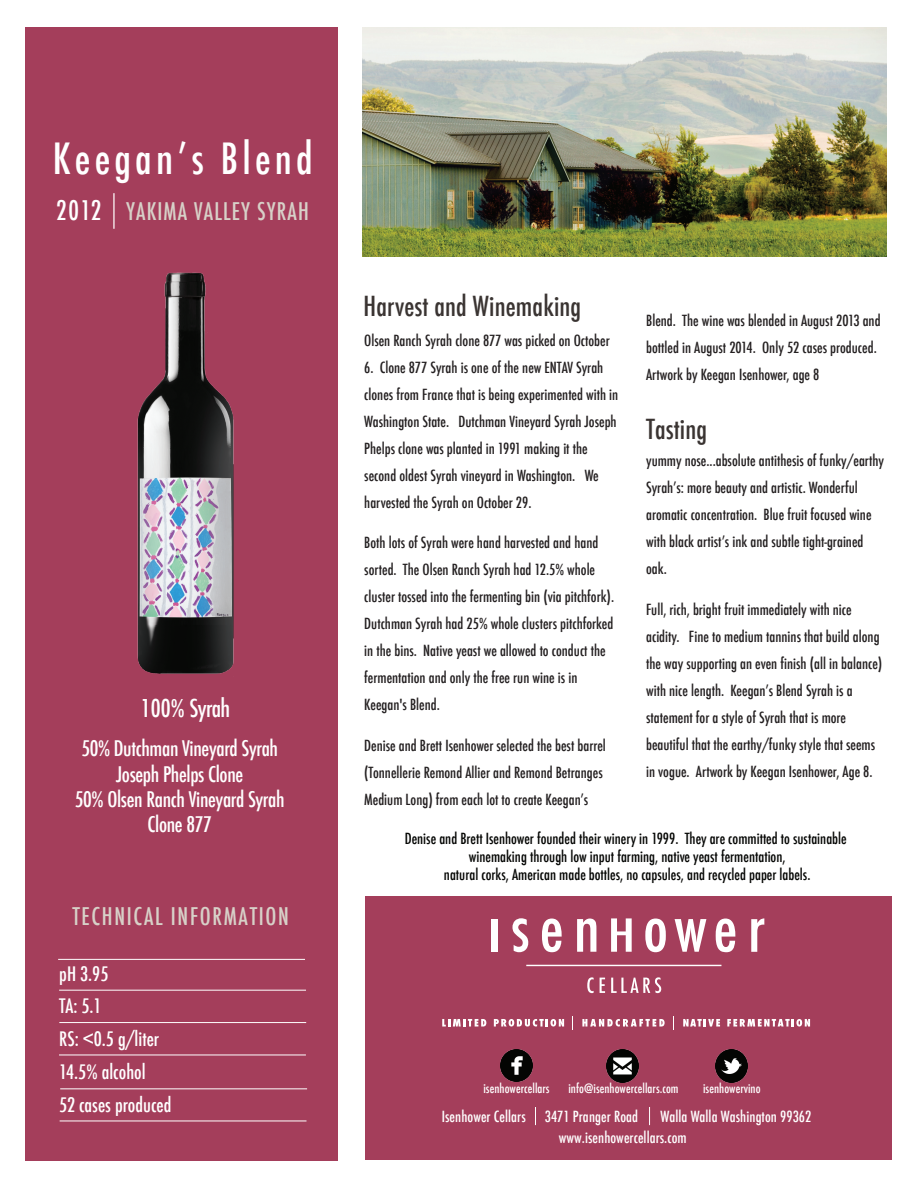
<style>
.page{position:relative;width:918px;height:1188px;background:#fff}
.page>*{position:absolute;margin:0;border:0;box-sizing:border-box;transform-origin:0 0}
.t1{font:500 condensed 42px "Futura";letter-spacing:.1em;color:#fff}
.t2{font:500 condensed 27px "Futura";letter-spacing:.005em;color:#3a3432}
.t3{font:500 condensed 24px "Futura";letter-spacing:-.03em;color:#fff}
.t4{font:500 condensed 23.7px "Futura";letter-spacing:.05em;color:#d7d1c8;scale:.96 1}
.t5{font:500 condensed 23.7px "Futura";letter-spacing:.075em;color:#d7d1c8;scale:.96 1}
.t6{font:500 condensed 21px/25.2px "Futura";letter-spacing:-.015em;color:#fff;text-align:center}
.t7{font:500 condensed 19.5px/32.5px "Futura";color:#fff}
.t8{font:500 condensed 15px/27px "Futura";color:#231f20}
.t9{font:500 condensed 15px/18px "Futura";color:#040503;text-align:center}
.t10{font:500 condensed 15px "Futura";letter-spacing:.005em;color:#fff}
.t11{font:500 condensed 12.6px "Futura";letter-spacing:.005em;color:#fff}
.s1{font-size:26.4px;color:#fff}
</style>
<div class="page">
<div style="left:25px;top:27px;width:312px;height:1133px;background:#a43e5b"></div>
<hr style="left:59px;top:990px;width:247px;height:1px;background:#fff">
<hr style="left:59px;top:1022px;width:247px;height:1px;background:#fff">
<hr style="left:59px;top:1055px;width:247px;height:1px;background:#fff">
<hr style="left:60px;top:1088px;width:247px;height:1px;background:#fff">
<hr style="left:60px;top:1121px;width:247px;height:1px;background:#fff">
<hr style="left:58px;top:959px;width:247px;height:1px;background:#fff">
<img style="left:362px;top:27px;width:524px;height:230px">
<div style="left:365px;top:896px;width:526px;height:264px;background:#a43e5b"></div>
<svg style="left:535px;top:1107px;width:1px;height:18px"></svg>
<svg style="left:649px;top:1107px;width:1px;height:18px"></svg>
<img style="left:715px;top:1050px;width:33px;height:32px">
<img style="left:606px;top:1050px;width:33px;height:32px">
<img style="left:500px;top:1050px;width:32px;height:32px">
<div style="left:491px;top:919px;width:6px;height:33px;background:#fff"></div>
<svg style="left:512px;top:918px;width:16px;height:34px"></svg>
<svg style="left:542px;top:919px;width:20px;height:33px"></svg>
<svg style="left:577px;top:919px;width:19px;height:33px"></svg>
<svg style="left:611px;top:918px;width:21px;height:34px"></svg>
<svg style="left:645px;top:919px;width:21px;height:33px"></svg>
<svg style="left:675px;top:919px;width:31px;height:33px"></svg>
<svg style="left:716px;top:919px;width:19px;height:33px"></svg>
<svg style="left:751px;top:918px;width:13px;height:34px"></svg>
<hr style="left:526px;top:965px;width:195px;height:1px;background:#fff">
<svg style="left:587px;top:977px;width:7px;height:16px"></svg>
<svg style="left:600px;top:978px;width:5px;height:15px"></svg>
<svg style="left:611px;top:977px;width:50px;height:16px"></svg>
<svg style="left:442px;top:1019px;width:44px;height:8px"></svg>
<svg style="left:494px;top:1019px;width:70px;height:8px"></svg>
<svg style="left:582px;top:1019px;width:83px;height:8px"></svg>
<svg style="left:673px;top:1016px;width:1px;height:13px"></svg>
<svg style="left:683px;top:1019px;width:37px;height:8px"></svg>
<svg style="left:727px;top:1019px;width:83px;height:8px"></svg>
<hr style="left:113px;top:193px;width:2px;height:36px;background:#fff">
<img style="left:137px;top:272px;width:97px;height:402px">
<h1 class="t1" style="left:53px;top:132px;width:261px">Keeganʼs Blend</h1>
<h3 class="t4" style="left:56px;top:196px;width:265px"><span class="s1">2012</span> YAKIMA VALLEY SYRAH</h3>
<h3 class="t3" style="left:141px;top:693px;width:91px">100% Syrah</h3>
<h3 class="t6" style="left:75px;top:736px;width:211px">50% Dutchman Vineyard Syrah<br>Joseph Phelps Clone<br>50% Olsen Ranch Vineyard Syrah<br>Clone 877</h3>
<h3 class="t5" style="left:72px;top:901px;width:227px">TECHNICAL INFORMATION</h3>
<h3 class="t7" style="left:59px;top:958px;width:114px">pH 3.95<br>TA: 5.1<br>RS: &lt;0.5 g/liter<br>14.5% alcohol<br>52 cases produced</h3>
<h2 class="t2" style="left:364px;top:289px;width:219px">Harvest and Winemaking</h2>
<p class="t8" style="left:364px;top:327px;width:247px">Olsen Ranch Syrah clone 877 was picked on October</p>
<p class="t8" style="left:364px;top:354px;width:256px">6. Clone 877 Syrah is one of the new ENTAV Syrah clones from France that is being experimented with in Washington State. Dutchman Vineyard Syrah Joseph Phelps clone was planted in 1991 making it the second oldest Syrah vineyard in Washington. We harvested the Syrah on October 29.</p>
<p class="t8" style="left:364px;top:529px;width:251px">Both lots of Syrah were hand harvested and hand sorted. The Olsen Ranch Syrah had 12.5% whole cluster tossed into the fermenting bin (via pitchfork).<br>Dutchman Syrah had 25% whole clusters pitchforked in the bins. Native yeast we allowed to conduct the fermentation and only the free run wine is in Keegan's Blend.</p>
<p class="t8" style="left:364px;top:732px;width:243px">Denise and Brett Isenhower selected the best barrel (Tonnellerie Remond Allier and Remond Betranges<br>Medium Long) from each lot to create Keeganʼs</p>
<p class="t8" style="left:646px;top:307px;width:236px">Blend. The wine was blended in August 2013 and bottled in August 2014. Only 52 cases produced.<br>Artwork by Keegan Isenhower, age 8</p>
<h2 class="t2" style="left:646px;top:412px;width:62px">Tasting</h2>
<p class="t8" style="left:646px;top:447px;width:240px">yummy nose...absolute antithesis of funky/earthy Syrahʼs: more beauty and artistic. Wonderful aromatic concentration. Blue fruit focused wine with black artistʼs ink and subtle tight-grained oak.</p>
<p class="t8" style="left:646px;top:596px;width:238px">Full, rich, bright fruit immediately with nice acidity. Fine to medium tannins that build along the way supporting an even finish (all in balance) with nice length. Keeganʼs Blend Syrah is a statement for a style of Syrah that is more beautiful that the earthy/funky style that seems in vogue. Artwork by Keegan Isenhower, Age 8.</p>
<p class="t9" style="left:405px;top:830px;width:444px">Denise and Brett Isenhower founded their winery in 1999. They are committed to sustainable winemaking through low input farming, native yeast fermentation,<br>natural corks, American made bottles, no capsules, and recycled paper labels.</p>
<p class="t11" style="left:483px;top:1080px;width:68px">isenhowercellars</p>
<p class="t11" style="left:568px;top:1080px;width:112px">info@isenhowercellars.com</p>
<p class="t11" style="left:703px;top:1080px;width:59px">isenhowervino</p>
<p class="t10" style="left:442px;top:1107px;width:85px">Isenhower Cellars</p>
<p class="t10" style="left:545px;top:1107px;width:95px">3471 Pranger Road</p>
<p class="t10" style="left:660px;top:1107px;width:152px">Walla Walla Washington 99362</p>
<p class="t10" style="left:559px;top:1128px;width:129px">www.isenhowercellars.com</p>
</div>
